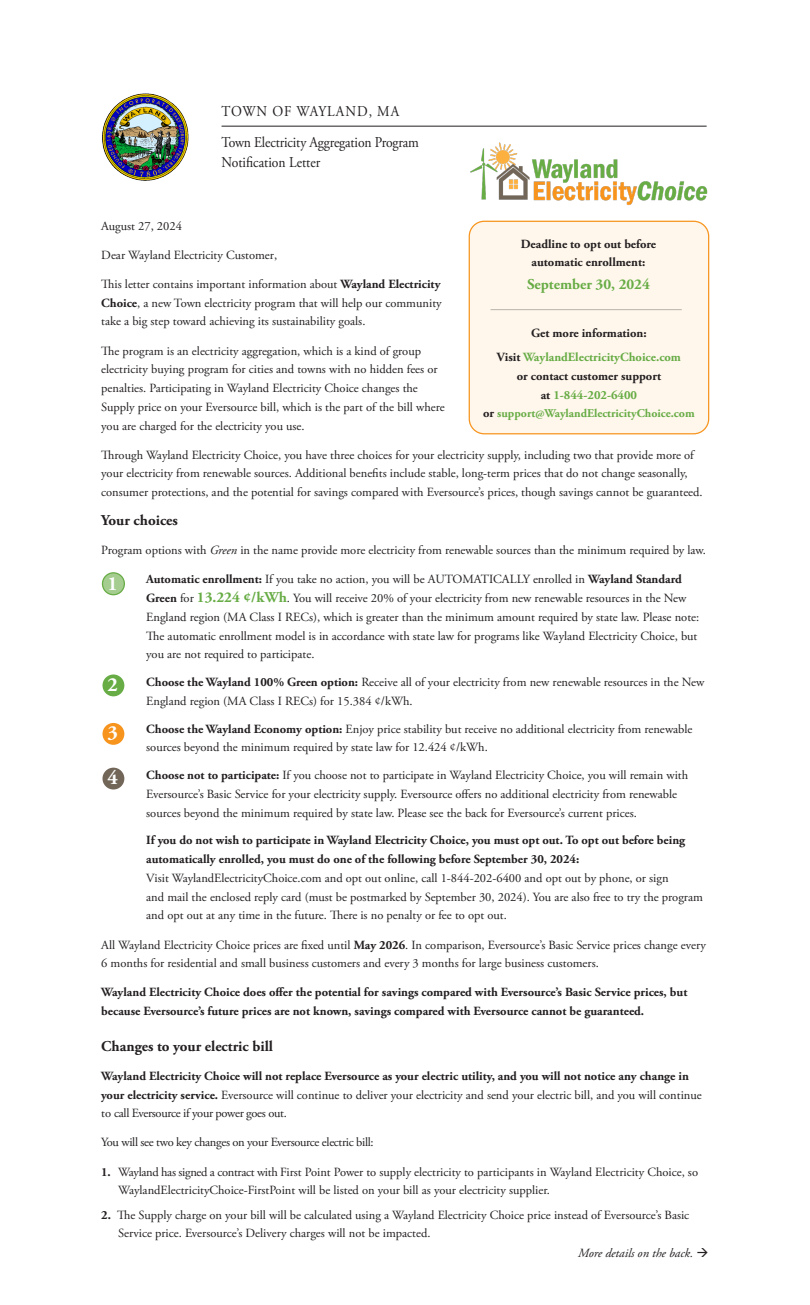
<style>
.page{position:relative;width:810px;height:1305px;background:#fff}
.page>*{position:absolute;margin:0;border:0;box-sizing:border-box;transform-origin:0 0}
.t1{font:700 20px "Adobe Garamond Pro";color:#fff}
.t2{font:15px/20px "Adobe Garamond Pro";letter-spacing:-.01em;color:#231f20;scale:.91 1}
.copy{font:700 15px "Adobe Garamond Pro";color:#231f20}
.t3{font:15px "Adobe Garamond Pro";letter-spacing:.075em;color:#231f20;scale:.91 1}
.callout_header{font:700 15px "Adobe Garamond Pro";color:#67ac45}
.copy-2{font:12.5px/18.8px "Adobe Garamond Pro";color:#231f20}
.copy-3{font:700 12.5px/18.8px "Adobe Garamond Pro";color:#231f20}
.callout_header-2{font:700 12.5px/18.8px "Adobe Garamond Pro";color:#67ac45;text-align:center}
.callout_header-3{font:700 12.5px/17.5px "Adobe Garamond Pro";color:#231f20;text-align:center}
.copy-4{font:12.5px "Adobe Garamond Pro";letter-spacing:-.025em;color:#231f20}
.copy-5{font:italic 12.5px "Adobe Garamond Pro";color:#231f20}
.callout_header-4{font:700 11.88px "Adobe Garamond Pro";color:#67ac45}
.s1{font-weight:700}
.s2{font-style:italic}
.s3{font-weight:700;font-size:15px;color:#67ac45}
.s4{font-weight:400}
.s5{color:#231f20}
.s6{font-size:12.5px;color:#231f20}
.s7{font-size:12px}
</style>
<div class="page">
<hr style="left:222px;top:126px;width:485px;height:1px;background:#231f20">
<img style="left:102px;top:93px;width:87px;height:88px">
<div style="left:102px;top:573px;width:22px;height:22px;background:#a4cd8f;border-radius:50%"></div>
<div style="left:102px;top:572px;width:23px;height:23px;border:1px solid #67ac45;border-radius:50%"></div>
<div style="left:102px;top:674px;width:22px;height:22px;background:#67ac45;border-radius:50%"></div>
<div style="left:102px;top:723px;width:22px;height:22px;background:#f7941d;border-radius:50%"></div>
<div style="left:102px;top:768px;width:22px;height:22px;background:#716658;border-radius:50%"></div>
<img style="left:470px;top:142px;width:238px;height:64px">
<div style="left:469px;top:221px;width:240px;height:213px;background:#fff7ec;border-radius:15px"></div>
<div style="left:469px;top:221px;width:240px;height:213px;border:1px solid #f7941d;border-radius:15px"></div>
<hr style="left:491px;top:309px;width:191px;height:1px;background:#b8b3ac">
<p class="t3" style="left:222px;top:102px;width:197px">TOWN OF WAYLAND, MA</p>
<p class="t2" style="left:222px;top:133px;width:219px">Town Electricity Aggregation Program<br>Notification Letter</p>
<p class="copy-2" style="left:101px;top:217px;width:82px">August 27, 2024</p>
<p class="copy-2" style="left:101px;top:246px;width:177px">Dear Wayland Electricity Customer,</p>
<p class="copy-2" style="left:101px;top:275px;width:342px;text-align:justify">This letter contains important information about <span class="s1">Wayland Electricity Choice</span>, a new Town electricity program that will help our community take a big step toward achieving its sustainability goals.</p>
<p class="copy-2" style="left:101px;top:342px;width:345px">The program is an electricity aggregation, which is a kind of group electricity buying program for cities and towns with no hidden fees or penalties. Participating in Wayland Electricity Choice changes the Supply price on your Eversource bill, which is the part of the bill where you are charged for the electricity you use.</p>
<p class="copy-2" style="left:101px;top:446px;width:603px">Through Wayland Electricity Choice, you have three choices for your electricity supply, including two that provide more of your electricity from renewable sources. Additional benefits include stable, long-term prices that do not change seasonally, consumer protections, and the potential for savings compared with Eversource’s prices, though savings cannot be guaranteed.</p>
<p class="copy" style="left:101px;top:512px;width:78px">Your choices</p>
<p class="copy-2" style="left:101px;top:541px;width:606px">Program options with <span class="s2">Green</span> in the name provide more electricity from renewable sources than the minimum required by law.</p>
<p class="copy-2" style="left:146px;top:571px;width:555px"><span class="s1">Automatic enrollment:</span> If you take no action, you will be AUTOMATICALLY enrolled in <span class="s1">Wayland Standard Green</span> for <span class="s3">13.224 ¢/kWh</span>. You will receive 20% of your electricity from new renewable resources in the New England region (MA Class I RECs), which is greater than the minimum amount required by state law. Please note:<br>The automatic enrollment model is in accordance with state law for programs like Wayland Electricity Choice, but you are not required to participate.</p>
<p class="copy-2" style="left:146px;top:673px;width:560px"><span class="s1">Choose the Wayland 100% Green option:</span> Receive all of your electricity from new renewable resources in the New<br>England region (MA Class I RECs) for 15.384 ¢/kWh.</p>
<p class="copy-2" style="left:146px;top:720px;width:548px"><span class="s1">Choose the Wayland Economy option:</span> Enjoy price stability but receive no additional electricity from renewable sources beyond the minimum required by state law for 12.424 ¢/kWh.</p>
<p class="copy-2" style="left:146px;top:766px;width:543px"><span class="s1">Choose not to participate:</span> If you choose not to participate in Wayland Electricity Choice, you will remain with<br>Eversource’s Basic Service for your electricity supply. Eversource offers no additional electricity from renewable sources beyond the minimum required by state law. Please see the back for Eversource’s current prices.</p>
<p class="copy-2" style="left:146px;top:832px;width:558px"><span class="s1">If you do not wish to participate in Wayland Electricity Choice, you must opt out. To opt out before being automatically enrolled, you must do one of the following before September 30, 2024:<br></span>Visit WaylandElectricityChoice.com and opt out online, call 1-844-202-6400 and opt out by phone, or sign<br>and mail the enclosed reply card (must be postmarked by September 30, 2024). You are also free to try the program and opt out at any time in the future. There is no penalty or fee to opt out.</p>
<p class="copy-2" style="left:101px;top:936px;width:606px">All Wayland Electricity Choice prices are fixed until <span class="s1">May 2026</span>. In comparison, Eversource’s Basic Service prices change every<br>6 months for residential and small business customers and every 3 months for large business customers.</p>
<p class="copy-3" style="left:101px;top:983px;width:588px">Wayland Electricity Choice does offer the potential for savings compared with Eversource’s Basic Service prices, but because Eversource’s future prices are not known, savings compared with Eversource cannot be guaranteed.</p>
<p class="copy" style="left:101px;top:1037px;width:173px">Changes to your electric bill</p>
<p class="copy-3" style="left:101px;top:1067px;width:602px">Wayland Electricity Choice will not replace Eversource as your electric utility, and you will not notice any change in your electricity service. <span class="s4">Eversource will continue to deliver your electricity and send your electric bill, and you will continue to call Eversource if your power goes out.</span></p>
<p class="copy-4" style="left:101px;top:1135px;width:274px">You will see two key changes on your Eversource electric bill:</p>
<p class="copy-2" style="left:118px;top:1163px;width:581px;text-indent:-17px"><span class="s1">1.</span> Wayland has signed a contract with First Point Power to supply electricity to participants in Wayland Electricity Choice, so<br>WaylandElectricityChoice-FirstPoint will be listed on your bill as your electricity supplier.</p>
<p class="copy-2" style="left:118px;top:1206px;width:573px;text-indent:-17px"><span class="s1">2.</span> The Supply charge on your bill will be calculated using a Wayland Electricity Choice price instead of Eversource’s Basic<br>Service price. Eversource’s Delivery charges will not be impacted.</p>
<p class="copy-5" style="left:578px;top:1246px;width:132px">More details on the back. →</p>
<p class="callout_header-3" style="left:521px;top:236px;width:137px">Deadline to opt out before automatic enrollment:</p>
<p class="callout_header" style="left:527px;top:275px;width:124px">September 30, 2024</p>
<p class="callout_header-3" style="left:531px;top:324px;width:117px">Get more information:</p>
<p class="callout_header-2" style="left:497px;top:348px;width:186px"><span class="s5">Visit</span> WaylandElectricityChoice.com <span class="s5">or contact customer support<br>at</span> 1-844-202-6400</p>
<p class="callout_header-4" style="left:483px;top:407px;width:213px"><span class="s6">or</span> support@WaylandElectricityChoice<span class="s7">.com</span></p>
<p class="t1" style="left:108px;top:572px;width:12px">1</p>
<p class="t1" style="left:108px;top:673px;width:12px">2</p>
<p class="t1" style="left:108px;top:721px;width:12px">3</p>
<p class="t1" style="left:108px;top:766px;width:12px">4</p>
</div>
